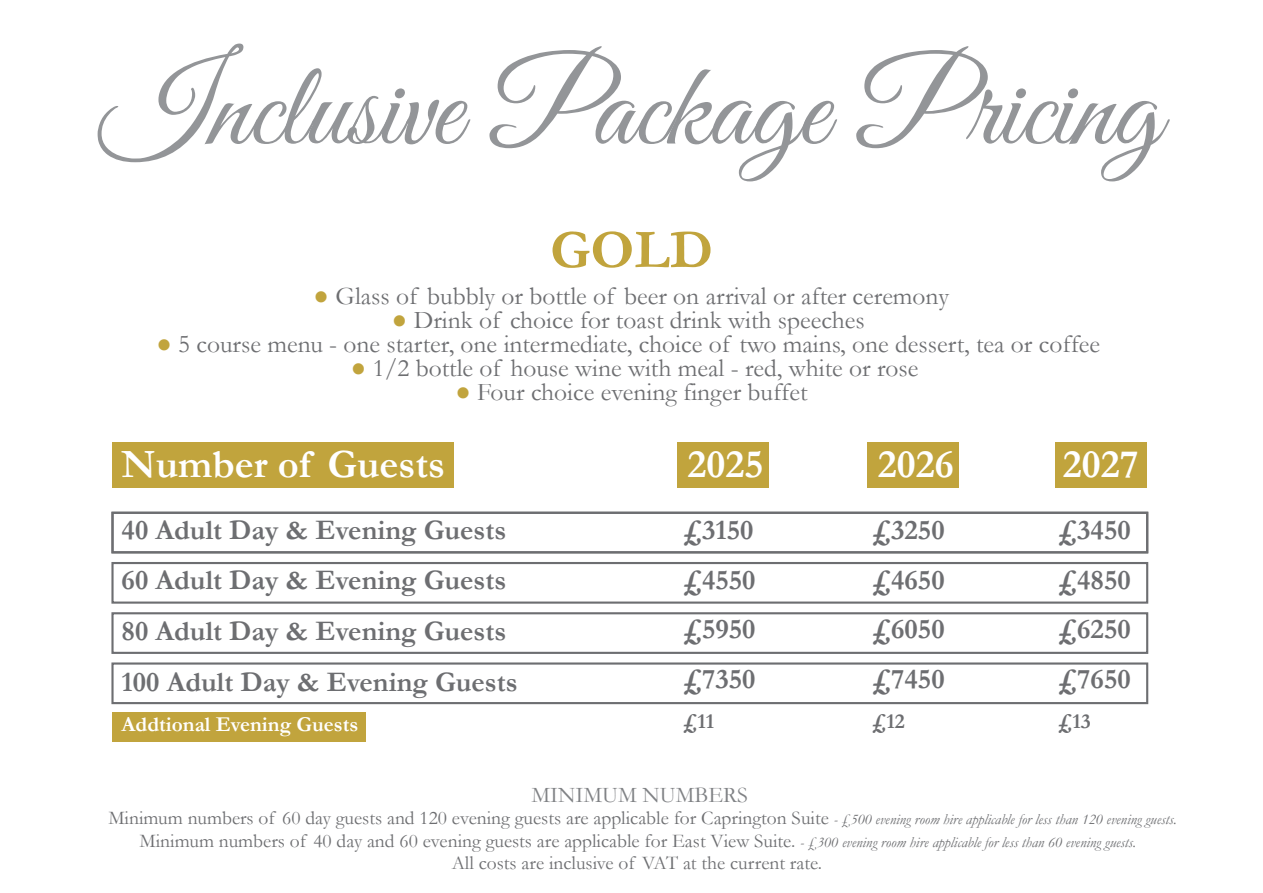
<style>
.page{position:relative;width:1263px;height:893px;background:#fff}
.page>*{position:absolute;margin:0;border:0;box-sizing:border-box;transform-origin:0 0}
.t1{font:120px "Great Vibes";color:#939598}
.t2{font:700 55.5px "Garamond";color:#c1a43d}
.t3{font:700 40.5px "Garamond";color:#fff}
.t4{font:700 28.5px/49.5px "Garamond";color:#6d6e71;text-align:justify}
.t5{font:25.5px "Garamond";color:#6d6e71}
.t6{font:22.5px "Garamond";color:#808285}
.t7{font:700 21.3px "Garamond";color:#fff}
.t8{font:700 21.3px "Garamond";color:#6d6e71}
.t9{font:19.5px/22.5px "Garamond";color:#6d6e71;text-align:center}
.s1{color:#c1a43d}
.s2{font-style:italic;font-size:15px}
</style>
<div class="page">
<div style="left:112px;top:442px;width:342px;height:45px;background:#c1a43d"></div>
<div style="left:112px;top:712px;width:254px;height:29px;background:#c1a43d"></div>
<div style="left:676px;top:442px;width:92px;height:45px;background:#c1a43d"></div>
<div style="left:867px;top:442px;width:92px;height:45px;background:#c1a43d"></div>
<div style="left:1055px;top:442px;width:92px;height:45px;background:#c1a43d"></div>
<div style="left:111px;top:512px;width:1037px;height:41px;border:2px solid #6d6e71"></div>
<div style="left:111px;top:562px;width:1037px;height:42px;border:2px solid #6d6e71"></div>
<div style="left:111px;top:612px;width:1037px;height:42px;border:2px solid #6d6e71"></div>
<div style="left:111px;top:662px;width:1037px;height:42px;border:2px solid #6d6e71"></div>
<h1 class="t1" style="left:100px;top:41px;width:1062px">Inclusive Package Pricing</h1>
<h2 class="t2" style="left:550px;top:212px;width:165px">GOLD</h2>
<h3 class="t5" style="left:314px;top:279px;width:637px"><span class="s1">●</span> Glass of bubbly or bottle of beer on arrival or after ceremony</h3>
<h3 class="t5" style="left:392px;top:303px;width:474px"><span class="s1">●</span> Drink of choice for toast drink with speeches</h3>
<h3 class="t5" style="left:156px;top:327px;width:945px"><span class="s1">●</span> 5 course menu - one starter, one intermediate, choice of two mains, one dessert, tea or coffee</h3>
<h3 class="t5" style="left:351px;top:351px;width:569px"><span class="s1">●</span> 1/2 bottle of house wine with meal - red, white or rose</h3>
<h3 class="t5" style="left:455px;top:375px;width:354px"><span class="s1">●</span> Four choice evening finger buffet</h3>
<h3 class="t3" style="left:122px;top:436px;width:325px">Number of Guests</h3>
<h3 class="t3" style="left:688px;top:436px;width:77px">2025</h3>
<h3 class="t3" style="left:878px;top:436px;width:77px">2026</h3>
<h3 class="t3" style="left:1063px;top:436px;width:77px">2027</h3>
<h3 class="t4" style="left:122px;top:505px;width:397px;line-height:50.6px;text-align:left">40 Adult Day &amp; Evening Guests<br>60 Adult Day &amp; Evening Guests<br>80 Adult Day &amp; Evening Guests<br>100 Adult Day &amp; Evening Guests</h3>
<p class="t7" style="left:122px;top:710px;width:238px">Addtional Evening Guests</p>
<h3 class="t4" style="left:683px;top:505px;width:74px">£3150 £4550 £5950 £7350</h3>
<p class="t8" style="left:683px;top:707px;width:33px">£11</p>
<h3 class="t4" style="left:872px;top:505px;width:74px">£3250 £4650 £6050 £7450</h3>
<p class="t8" style="left:872px;top:707px;width:34px">£12</p>
<h3 class="t4" style="left:1058px;top:505px;width:74px">£3450 £4850 £6250 £7650</h3>
<p class="t8" style="left:1058px;top:707px;width:34px">£13</p>
<p class="t6" style="left:531px;top:779px;width:218px">MINIMUM NUMBERS</p>
<p class="t9" style="left:108px;top:806px;width:1070px">Minimum numbers of 60 day guests and 120 evening guests are applicable for Caprington Suite <span class="s2">- £500 evening room hire applicable for less than 120 evening guests.<br></span>Minimum numbers of 40 day and 60 evening guests are applicable for East View Suite. <span class="s2">- £300 evening room hire applicable for less than 60 evening guests.<br></span>All costs are inclusive of VAT at the current rate.</p>
</div>
